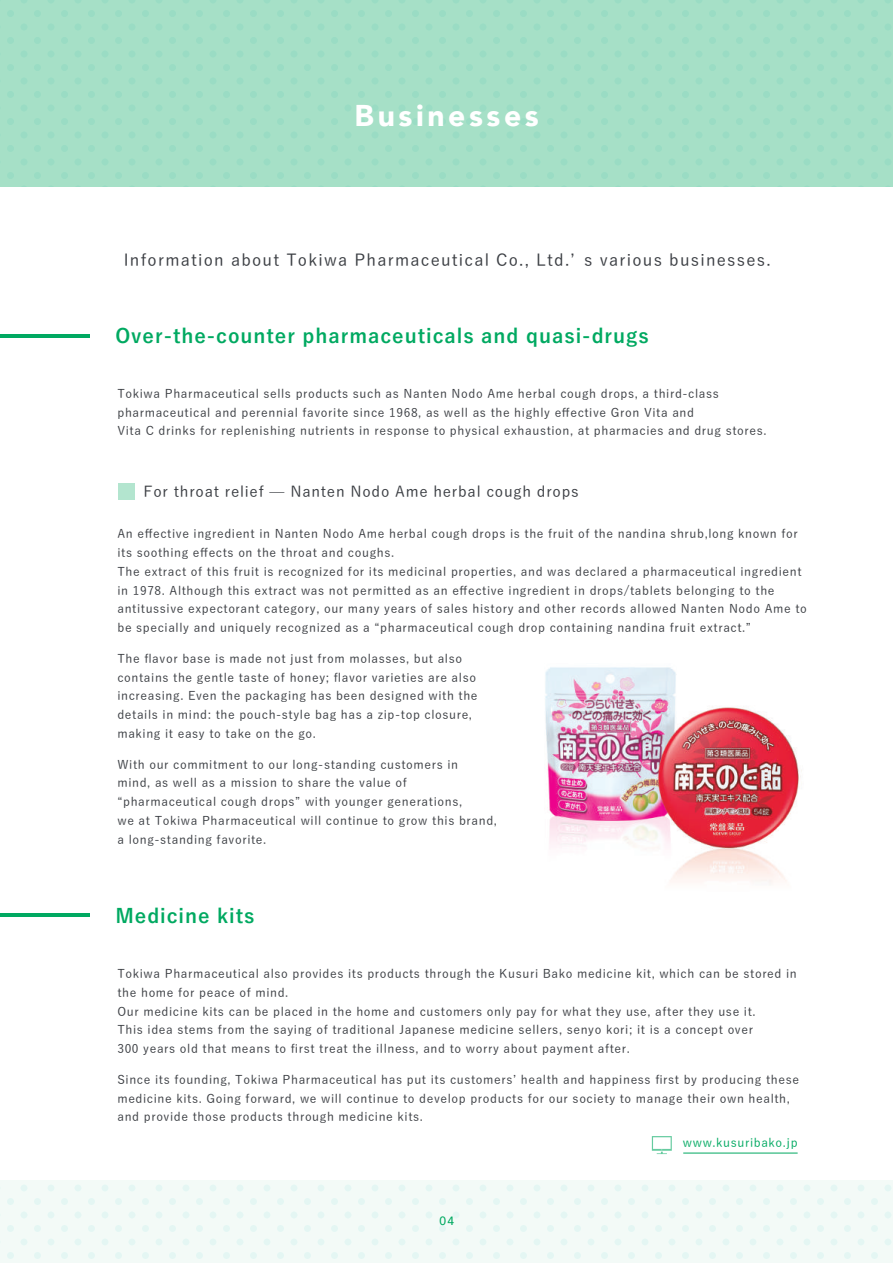
<style>
.page{position:relative;width:893px;height:1263px;background:#fff}
.page>*{position:absolute;margin:0;border:0;box-sizing:border-box;transform-origin:0 0}
.t1{font:900 30px "Avenir";letter-spacing:.12em;color:#fff}
.t2{font:700 19.5px "Yu Go";letter-spacing:.05em;color:#00a961}
.t3{font:500 16.5px "Yu Go";letter-spacing:.075em;color:#3b3e43}
.t4{font:500 15px "Yu Go";letter-spacing:.05em;color:#3b3e43}
.t5{font:500 12px/18.8px "Yu Go";letter-spacing:.05em;color:#3b3e43}
.t6{font:500 12px "Yu Go";letter-spacing:.05em;color:#00a961}
.t7{font:500 12px "Avenir";color:#00a961}
</style>
<div class="page">
<div style="left:0;top:0;width:893px;height:187px;background:#a6e0c7"></div>
<div style="left:0;top:1180px;width:893px;height:83px;background:linear-gradient(to right,#f1faf7,#f1faf7)"></div>
<hr style="left:0;top:334px;width:89px;height:3px;background:#00a961">
<hr style="left:0;top:914px;width:89px;height:3px;background:#00a961">
<div style="left:118px;top:484px;width:16px;height:16px;background:#b3e5cf"></div>
<img style="left:545px;top:667px;width:257px;height:217px">
<hr style="left:683px;top:1153px;width:115px;height:1px;background:#00a961">
<svg style="left:652px;top:1136px;width:20px;height:18px"></svg>
<h1 class="t1" style="left:355px;top:90px;width:186px">Businesses</h1>
<h3 class="t3" style="left:124px;top:245px;width:648px">Information about Tokiwa Pharmaceutical Co., Ltd.ʼ s various businesses.</h3>
<h2 class="t2" style="left:115px;top:325px;width:535px">Over-the-counter pharmaceuticals and quasi-drugs</h2>
<p class="t5" style="left:117px;top:382px;width:651px">Tokiwa Pharmaceutical sells products such as Nanten Nodo Ame herbal cough drops, a third-class pharmaceutical and perennial favorite since 1968, as well as the highly effective Gron Vita and<br>Vita C drinks for replenishing nutrients in response to physical exhaustion, at pharmacies and drug stores.</p>
<p class="t4" style="left:144px;top:478px;width:437px">For throat relief ̶ Nanten Nodo Ame herbal cough drops</p>
<p class="t5" style="left:117px;top:523px;width:691px">An effective ingredient in Nanten Nodo Ame herbal cough drops is the fruit of the nandina shrub,long known for its soothing effects on the throat and coughs.<br>The extract of this fruit is recognized for its medicinal properties, and was declared a pharmaceutical ingredient in 1978. Although this extract was not permitted as an effective ingredient in drops/tablets belonging to the antitussive expectorant category, our many years of sales history and other records allowed Nanten Nodo Ame to be specially and uniquely recognized as a “pharmaceutical cough drop containing nandina fruit extract.”</p>
<p class="t5" style="left:117px;top:647px;width:362px">The flavor base is made not just from molasses, but also contains the gentle taste of honey; flavor varieties are also increasing. Even the packaging has been designed with the details in mind: the pouch-style bag has a zip-top closure, making it easy to take on the go.</p>
<p class="t5" style="left:117px;top:753px;width:381px">With our commitment to our long-standing customers in<br>mind, as well as a mission to share the value of “pharmaceutical cough drops” with younger generations,<br>we at Tokiwa Pharmaceutical will continue to grow this brand, a long-standing favorite.</p>
<h2 class="t2" style="left:115px;top:905px;width:141px">Medicine kits</h2>
<p class="t5" style="left:117px;top:963px;width:681px">Tokiwa Pharmaceutical also provides its products through the Kusuri Bako medicine kit, which can be stored in the home for peace of mind.<br>Our medicine kits can be placed in the home and customers only pay for what they use, after they use it.<br>This idea stems from the saying of traditional Japanese medicine sellers, senyo kori; it is a concept over<br>300 years old that means to first treat the illness, and to worry about payment after.</p>
<p class="t5" style="left:117px;top:1069px;width:683px">Since its founding, Tokiwa Pharmaceutical has put its customersʼ health and happiness first by producing these medicine kits. Going forward, we will continue to develop products for our society to manage their own health, and provide those products through medicine kits.</p>
<p class="t6" style="left:683px;top:1131px;width:116px">www.kusuribako.jp</p>
<p class="t7" style="left:439px;top:1210px;width:16px">04</p>
</div>
